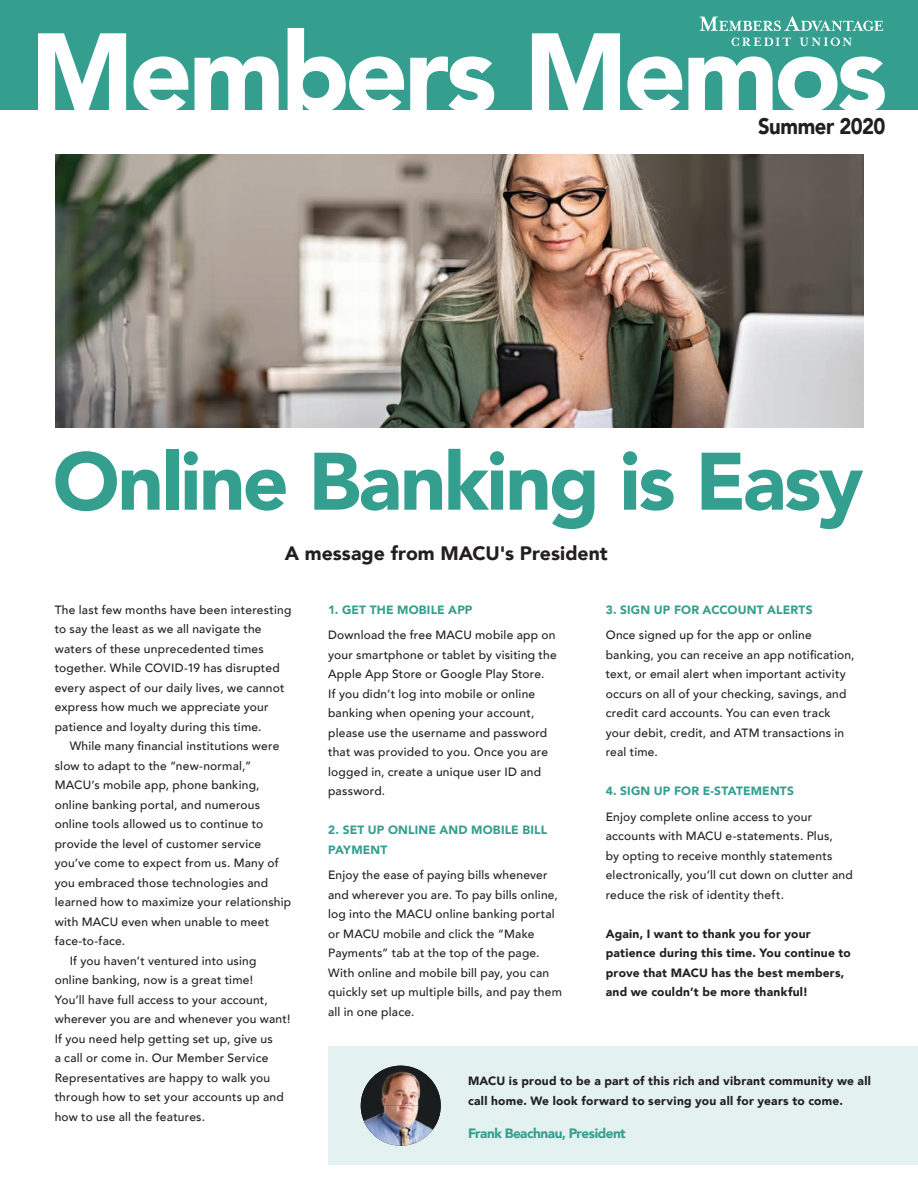
<style>
.page{position:relative;width:918px;height:1188px;background:#fff}
.page>*{position:absolute;margin:0;border:0;box-sizing:border-box;transform-origin:0 0}
.t1{font:900 110.1px "Avenir";letter-spacing:-.04em;color:#fff}
.t2{font:900 80.55px "Avenir";letter-spacing:-.03em;color:#349e8f}
.t3{font:900 22.5px "Avenir";letter-spacing:-.025em;color:#231f20;scale:.9 1}
.t4{font:900 19.35px "Avenir";color:#231f20}
.t5{font:900 13.5px "Avenir";letter-spacing:-.035em;color:#349e8f}
.t6{font:500 12px/19.5px "Avenir";letter-spacing:.02em;color:#231f20}
.t7{font:900 12px/19.5px "Avenir";letter-spacing:.02em;color:#231f20}
.t8{font:900 12px/19.5px "Avenir";letter-spacing:.015em;color:#349e8f}
</style>
<div class="page">
<div style="left:0;top:0;width:918px;height:110px;background:#349e8f"></div>
<svg style="left:700px;top:16px;width:183px;height:15px"></svg>
<svg style="left:732px;top:37px;width:59px;height:9px"></svg>
<svg style="left:800px;top:37px;width:52px;height:9px"></svg>
<img style="left:55px;top:155px;width:808px;height:273px">
<div style="left:328px;top:1047px;width:590px;height:118px;background:#e3f2f0"></div>
<img style="left:361px;top:1066px;width:80px;height:80px">
<h1 class="t1" style="left:30px;top:-21px;width:859px">Members Memos</h1>
<h3 class="t3" style="left:758px;top:107px;width:143px">Summer 2020</h3>
<h2 class="t2" style="left:53px;top:413px;width:812px">Online Banking is Easy</h2>
<h3 class="t4" style="left:285px;top:537px;width:325px">A message from MACU's President</h3>
<p class="t6" style="left:55px;top:599px;width:238px">The last few months have been interesting to say the least as we all navigate the waters of these unprecedented times together. While COVID-19 has disrupted every aspect of our daily lives, we cannot express how much we appreciate your patience and loyalty during this time.</p>
<p class="t6" style="left:70px;top:735px;width:211px">While many financial institutions were</p>
<p class="t6" style="left:55px;top:755px;width:198px">slow to adapt to the “new-normal,”</p>
<p class="t6" style="left:55px;top:774px;width:206px">MACU’s mobile app, phone banking,</p>
<p class="t6" style="left:55px;top:794px;width:207px">online banking portal, and numerous</p>
<p class="t6" style="left:55px;top:813px;width:210px">online tools allowed us to continue to</p>
<p class="t6" style="left:55px;top:833px;width:208px">provide the level of customer service</p>
<p class="t6" style="left:55px;top:852px;width:225px">you’ve come to expect from us. Many of</p>
<p class="t6" style="left:55px;top:872px;width:215px">you embraced those technologies and</p>
<p class="t6" style="left:55px;top:891px;width:238px">learned how to maximize your relationship</p>
<p class="t6" style="left:55px;top:911px;width:216px">with MACU even when unable to meet</p>
<p class="t6" style="left:55px;top:930px;width:72px">face-to-face.</p>
<p class="t6" style="left:70px;top:950px;width:188px">If you haven’t ventured into using</p>
<p class="t6" style="left:55px;top:969px;width:200px">online banking, now is a great time!</p>
<p class="t6" style="left:55px;top:989px;width:215px">You’ll have full access to your account,</p>
<p class="t6" style="left:55px;top:1008px;width:237px">wherever you are and whenever you want!</p>
<p class="t6" style="left:55px;top:1028px;width:220px">If you need help getting set up, give us</p>
<p class="t6" style="left:55px;top:1047px;width:215px">a call or come in. Our Member Service</p>
<p class="t6" style="left:55px;top:1067px;width:217px">Representatives are happy to walk you</p>
<p class="t6" style="left:55px;top:1086px;width:231px">through how to set your accounts up and</p>
<p class="t6" style="left:55px;top:1106px;width:152px">how to use all the features.</p>
<p class="t8" style="left:328px;top:599px;width:146px">1. GET THE MOBILE APP</p>
<p class="t6" style="left:328px;top:624px;width:230px">Download the free MACU mobile app on your smartphone or tablet by visiting the Apple App Store or Google Play Store.<br>If you didn’t log into mobile or online banking when opening your account, please use the username and password that was provided to you. Once you are logged in, create a unique user ID and password.</p>
<p class="t8" style="left:328px;top:820px;width:221px">2. SET UP ONLINE AND MOBILE BILL<br>PAYMENT</p>
<p class="t6" style="left:328px;top:864px;width:235px">Enjoy the ease of paying bills whenever and wherever you are. To pay bills online, log into the MACU online banking portal or MACU mobile and click the “Make Payments” tab at the top of the page.<br>With online and mobile bill pay, you can quickly set up multiple bills, and pay them all in one place.</p>
<p class="t8" style="left:606px;top:599px;width:208px">3. SIGN UP FOR ACCOUNT ALERTS</p>
<p class="t6" style="left:606px;top:624px;width:250px">Once signed up for the app or online banking, you can receive an app notification, text, or email alert when important activity occurs on all of your checking, savings, and credit card accounts. You can even track your debit, credit, and ATM transactions in real time.</p>
<p class="t8" style="left:606px;top:781px;width:190px">4. SIGN UP FOR E-STATEMENTS</p>
<p class="t6" style="left:606px;top:806px;width:249px">Enjoy complete online access to your accounts with MACU e-statements. Plus,<br>by opting to receive monthly statements electronically, you’ll cut down on clutter and reduce the risk of identity theft.</p>
<p class="t7" style="left:606px;top:923px;width:247px">Again, I want to thank you for your patience during this time. You continue to prove that MACU has the best members, and we couldn’t be more thankful!</p>
<p class="t7" style="left:468px;top:1071px;width:404px">MACU is proud to be a part of this rich and vibrant community we all call home. We look forward to serving you all for years to come.</p>
<p class="t5" style="left:468px;top:1121px;width:159px">Frank Beachnau, President</p>
</div>
